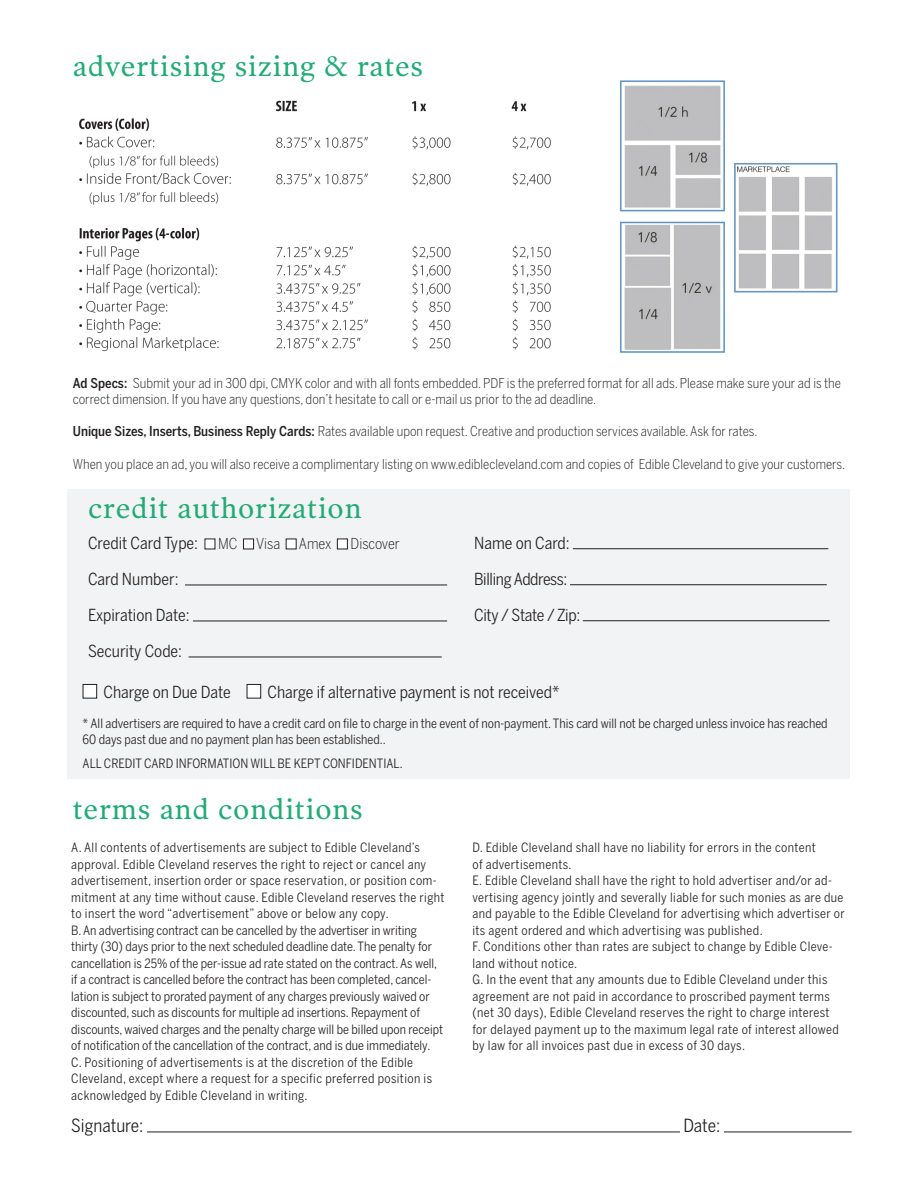
<style>
.page{position:relative;width:918px;height:1188px;background:#fff}
.page>*{position:absolute;margin:0;border:0;box-sizing:border-box;transform-origin:0 0}
.t1{font:28.5px "Poynter OS Text";letter-spacing:.03em;color:#23ab76}
.t2{font:18px "Benton Sans Cond";color:#231f20}
.t3{font:16.5px/36px "Benton Sans Cond";color:#231f20}
.t4{font:16.5px/36px "Benton Sans Cond";letter-spacing:-.02em;color:#231f20}
.t5{font:300 15px "Benton Sans Cond";letter-spacing:-.01em;color:#231f20}
.t6{font:300 13.5px/16.2px "Benton Sans Cond";color:#231f20}
.t7{font:12.75px/16.5px "Benton Sans Cond";color:#231f20}
.t8{font:12.75px/16.5px "Benton Sans Cond";letter-spacing:.02em;color:#231f20}
.s1{font-weight:500}
.s2{font-weight:300;font-size:15px}
</style>
<div class="page">
<img style="left:79px;top:80px;width:759px;height:273px">
<hr style="left:147px;top:1132px;width:533px;height:1px;background:#231f20">
<hr style="left:724px;top:1132px;width:128px;height:1px;background:#231f20">
<div style="left:68px;top:490px;width:782px;height:289px;background:#f2f3f4"></div>
<div style="left:205px;top:539px;width:10px;height:10px;background:#fff"></div>
<div style="left:244px;top:539px;width:10px;height:10px;background:#fff"></div>
<div style="left:243px;top:539px;width:11px;height:10px;border:1px solid #231f20"></div>
<div style="left:286px;top:539px;width:10px;height:10px;background:#fff"></div>
<div style="left:337px;top:539px;width:10px;height:10px;background:#fff"></div>
<div style="left:337px;top:539px;width:11px;height:10px;border:1px solid #231f20"></div>
<hr style="left:185px;top:585px;width:262px;height:1px;background:#231f20">
<hr style="left:193px;top:621px;width:254px;height:1px;background:#231f20">
<hr style="left:189px;top:657px;width:253px;height:1px;background:#231f20">
<hr style="left:573px;top:548px;width:255px;height:1px;background:#231f20">
<hr style="left:570px;top:584px;width:257px;height:1px;background:#231f20">
<hr style="left:583px;top:620px;width:247px;height:1px;background:#231f20">
<div style="left:83px;top:684px;width:14px;height:14px;background:#fff"></div>
<div style="left:83px;top:684px;width:14px;height:14px;border:1px solid #231f20"></div>
<div style="left:247px;top:684px;width:14px;height:14px;background:#fff"></div>
<div style="left:247px;top:684px;width:14px;height:14px;border:1px solid #231f20"></div>
<h1 class="t1" style="left:73px;top:49px;width:352px">advertising sizing &amp; rates</h1>
<p class="t6" style="left:73px;top:374px;width:770px"><span class="s1">Ad Specs:</span> Submit your ad in 300 dpi, CMYK color and with all fonts embedded. PDF is the preferred format for all ads. Please make sure your ad is the correct dimension. If you have any questions, don’t hesitate to call or e-mail us prior to the ad deadline.</p>
<p class="t6" style="left:73px;top:423px;width:686px"><span class="s1">Unique Sizes, Inserts, Business Reply Cards:</span> Rates available upon request. Creative and production services available. Ask for rates.</p>
<p class="t6" style="left:73px;top:455px;width:774px">When you place an ad, you will also receive a complimentary listing on www.ediblecleveland.com and copies of Edible Cleveland to give your customers.</p>
<h1 class="t1" style="left:88px;top:490px;width:275px">credit authorization</h1>
<p class="t3" style="left:88px;top:525px;width:245px">Credit Card Type: <span class="s2">MC Visa Amex</span></p>
<p class="t5" style="left:351px;top:535px;width:51px">Discover</p>
<p class="t3" style="left:88px;top:561px;width:103px">Card Number:<br>Expiration Date:<br>Security Code:</p>
<p class="t4" style="left:474px;top:525px;width:108px">Name on Card:<br>Billing Address:<br>City / State / Zip:</p>
<p class="t3" style="left:103px;top:674px;width:129px">Charge on Due Date</p>
<p class="t3" style="left:267px;top:674px;width:294px">Charge if alternative payment is not received*</p>
<p class="t7" style="left:83px;top:716px;width:747px;line-height:15.3px">* All advertisers are required to have a credit card on file to charge in the event of non-payment. This card will not be charged unless invoice has reached<br>60 days past due and no payment plan has been established..</p>
<p class="t8" style="left:83px;top:755px;width:29px">All credit</p>
<p class="t8" style="left:144px;top:755px;width:8px">card</p>
<p class="t8" style="left:176px;top:755px;width:8px">information</p>
<p class="t8" style="left:250px;top:755px;width:8px">will</p>
<p class="t8" style="left:278px;top:755px;width:53px">be kept confidential</p>
<p class="t8" style="left:400px;top:755px;width:4px">.</p>
<h1 class="t1" style="left:73px;top:791px;width:291px">terms and conditions</h1>
<p class="t7" style="left:71px;top:839px;width:375px">A. All contents of advertisements are subject to Edible Cleveland’s approval. Edible Cleveland reserves the right to reject or cancel any advertisement, insertion order or space reservation, or position com&shy;mitment at any time without cause. Edible Cleveland reserves the right to insert the word “advertisement” above or below any copy.<br>B. An advertising contract can be cancelled by the advertiser in writing thirty (30) days prior to the next scheduled deadline date. The penalty for cancellation is 25% of the per-issue ad rate stated on the contract. As well, if a contract is cancelled before the contract has been completed, cancel&shy;lation is subject to prorated payment of any charges previously waived or discounted, such as discounts for multiple ad insertions. Repayment of discounts, waived charges and the penalty charge will be billed upon receipt of notification of the cancellation of the contract, and is due immediately.<br>C. Positioning of advertisements is at the discretion of the Edible Cleveland, except where a request for a specific preferred position is acknowledged by Edible Cleveland in writing.</p>
<p class="t8" style="left:473px;top:839px;width:374px">D. Edible Cleveland shall have no liability for errors in the content<br>of advertisements.<br>E. Edible Cleveland shall have the right to hold advertiser and/or ad&shy;vertising agency jointly and severally liable for such monies as are due and payable to the Edible Cleveland for advertising which advertiser or its agent ordered and which advertising was published.<br>F. Conditions other than rates are subject to change by Edible Cleve&shy;land without notice.<br>G. In the event that any amounts due to Edible Cleveland under this agreement are not paid in accordance to proscribed payment terms (net 30 days), Edible Cleveland reserves the right to charge interest for delayed payment up to the maximum legal rate of interest allowed by law for all invoices past due in excess of 30 days.</p>
<h2 class="t2" style="left:71px;top:1115px;width:74px">Signature:</h2>
<h2 class="t2" style="left:683px;top:1115px;width:38px">Date:</h2>
</div>
